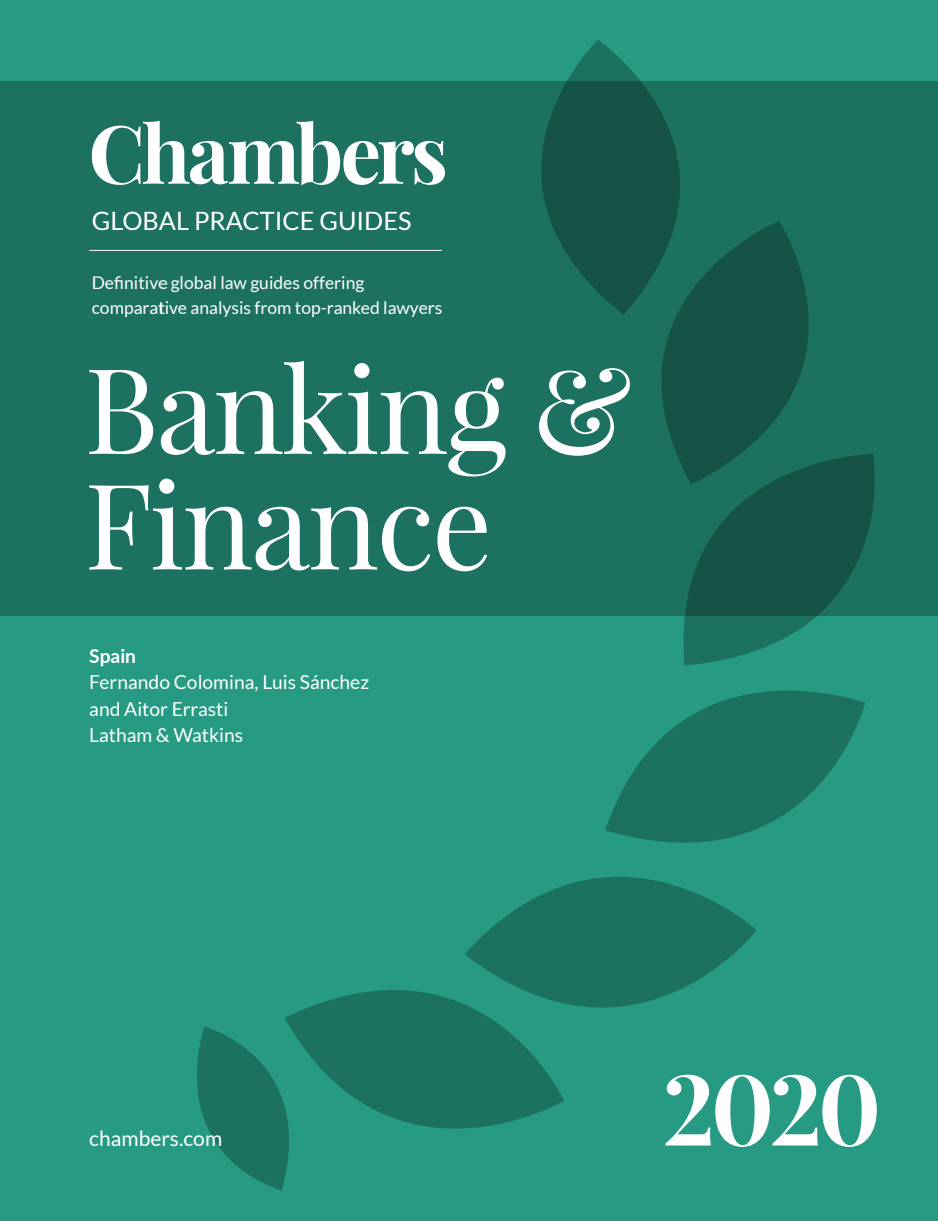
<style>
.page{position:relative;width:938px;height:1221px;background:#fff}
.page>*{position:absolute;margin:0;border:0;box-sizing:border-box;transform-origin:0 0}
.t1{font:119px/115.5px "Playfair Display";letter-spacing:-.02em;color:#fff}
.t2{font:700 98px "Playfair Display";color:#fff}
.t3{font:25.38px "Lato";color:#fff}
.t4{font:21px "Lato";color:#fff}
.t5{font:19.25px/26.2px "Lato";color:#fff}
.t6{font:700 19.25px "Lato";color:#fff}
.t7{font:17.5px "Lato";color:#fff}
</style>
<div class="page">
<div style="left:0;top:0;width:938px;height:1220px;background:#269a82"></div>
<div style="left:0;top:81px;width:938px;height:534px;background:#1c7160"></div>
<svg style="left:197px;top:1026px;width:87px;height:164px"></svg>
<svg style="left:541px;top:40px;width:139px;height:243px;fill:#145346"></svg>
<svg style="left:590px;top:221px;width:219px;height:233px;fill:#145346"></svg>
<svg style="left:667px;top:454px;width:209px;height:178px"></svg>
<svg style="left:284px;top:990px;width:280px;height:190px"></svg>
<svg style="left:620px;top:632px;width:245px;height:197px"></svg>
<svg style="left:464px;top:795px;width:292px;height:291px"></svg>
<svg style="left:92px;top:121px;width:353px;height:64px"></svg>
<hr style="left:89px;top:250px;width:353px;height:1px;background:#fff">
<p class="t3" style="left:92px;top:207px;width:321px">GLOBAL PRACTICE GUIDES</p>
<p class="t7" style="left:92px;top:273px;width:274px">Definitive global law guides offering</p>
<p class="t7" style="left:92px;top:297px;width:352px">comparative analysis from top-ranked lawyers</p>
<p class="t1" style="left:84px;top:351px;width:549px">Banking &amp;<br>Finance</p>
<p class="t6" style="left:89px;top:642px;width:48px">Spain</p>
<p class="t5" style="left:89px;top:669px;width:281px">Fernando Colomina, Luis Sánchez and Aitor Errasti<br>Latham &amp; Watkins</p>
<p class="t4" style="left:89px;top:1126px;width:134px">chambers.com</p>
<p class="t2" style="left:662px;top:1046px;width:220px">2020</p>
</div>
